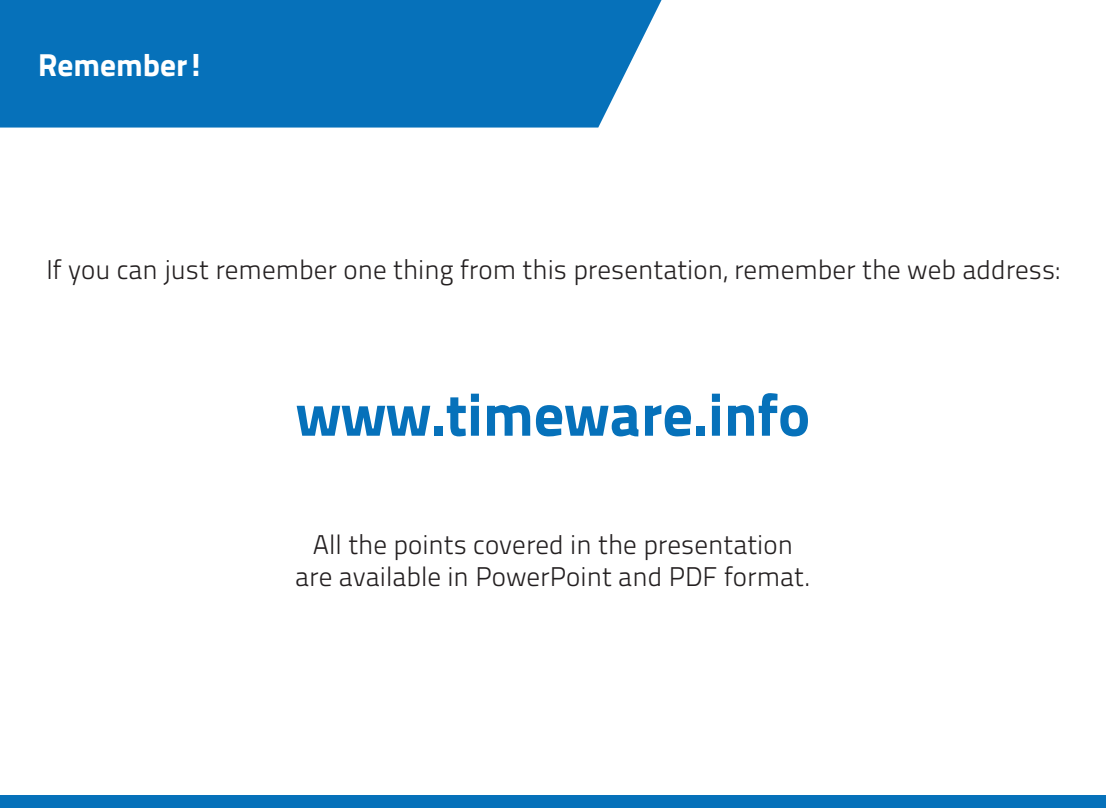
<style>
.page{position:relative;width:1106px;height:808px;background:#fff}
.page>*{position:absolute;margin:0;border:0;box-sizing:border-box;transform-origin:0 0}
.t1{font:60px "Titillium Text 22 L 999 wt";color:#0671ba}
.t2{font:31.5px "Titillium Text 22 L 999 wt";color:#fff}
.t3{font:27px/32.4px "Titillium Text 22 L 250 wt";color:#231f20;text-align:center}
</style>
<div class="page">
<div style="left:0;top:0;width:661px;height:128px;background:#0671ba"></div>
<div style="left:0;top:795px;width:1106px;height:13px;background:#0671ba"></div>
<p class="t2" style="left:38px;top:40px;width:167px">Remember!</p>
<p class="t3" style="left:46px;top:252px;width:1014px">If you can just remember one thing from this presentation, remember the web address:</p>
<p class="t1" style="left:296px;top:368px;width:515px">www.timeware.info</p>
<p class="t3" style="left:295px;top:527px;width:517px">All the points covered in the presentation are available in PowerPoint and PDF format.</p>
</div>
